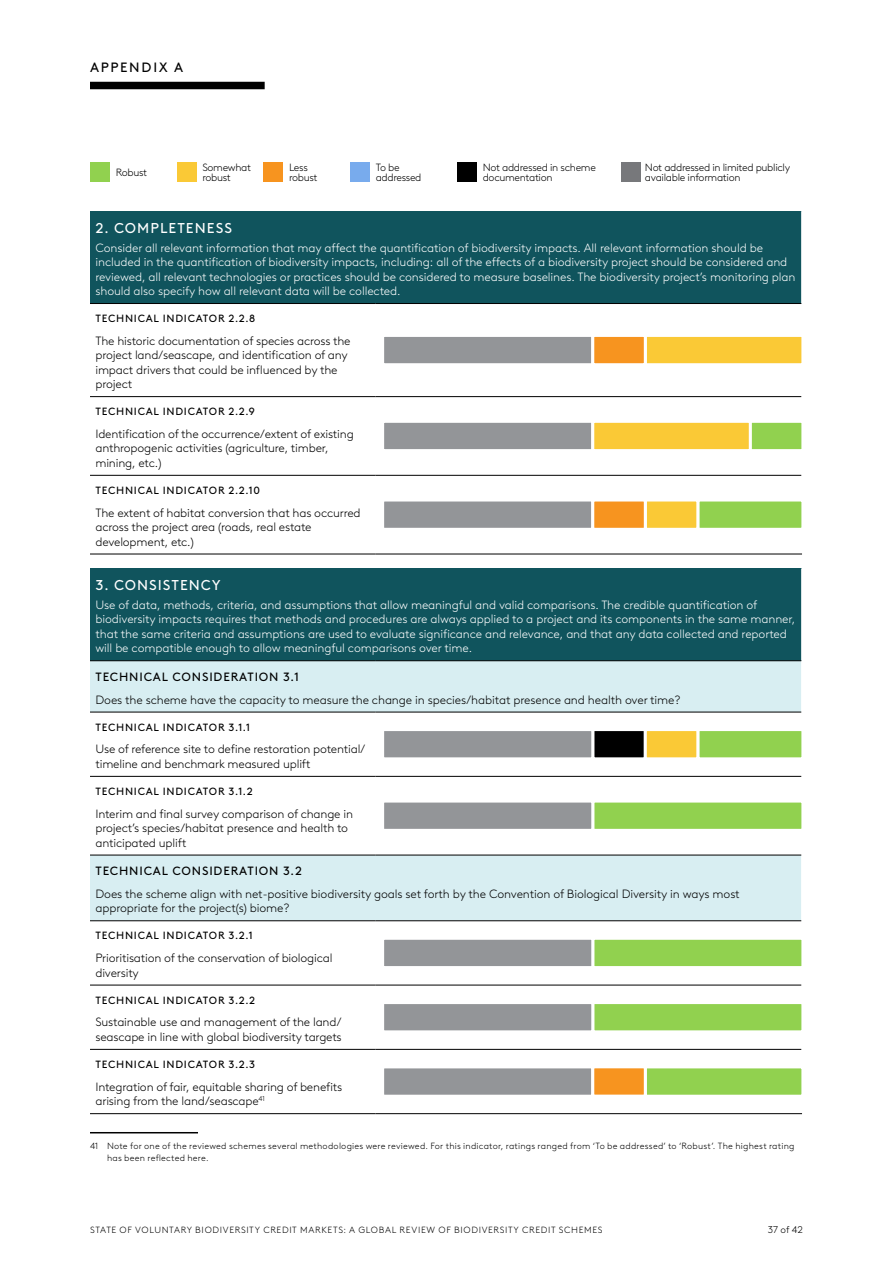
<style>
.page{position:relative;width:893px;height:1263px;background:#fff}
.page>*{position:absolute;margin:0;border:0;box-sizing:border-box;transform-origin:0 0}
.t1{font:14.25px "Brown LL";letter-spacing:.07em;color:#fff}
.t2{font:13.5px "Brown LL";letter-spacing:.13em;color:#000}
.t3{font:300 12px/14.4px "Brown LL";letter-spacing:-.015em;color:#000}
.t4{font:300 12px/14.4px "Brown LL";letter-spacing:-.01em;color:#fff}
.t5{font:12px "Brown LL";letter-spacing:.07em;color:#000}
.t6{font:10.5px "Brown LL";letter-spacing:.07em;color:#000}
.t7{font:300 10.5px/10.5px "Brown LL";letter-spacing:-.03em;color:#000}
.t8{font:300 9.75px "Brown LL";color:#000}
.t9{font:300 9px/12px "Brown LL";letter-spacing:.025em;color:#000}
.t10{font:300 9px "Brown LL";letter-spacing:.07em;color:#000}
</style>
<div class="page">
<div style="left:90px;top:82px;width:175px;height:7px;background:#000"></div>
<div style="left:90px;top:211px;width:712px;height:92px;background:#10545d"></div>
<svg style="left:90px;top:397px;width:711px;height:157px"></svg>
<hr style="left:801px;top:211px;width:1px;height:92px;background:#fff">
<hr style="left:375px;top:397px;width:1px;height:78px;background:#fff">
<hr style="left:375px;top:476px;width:1px;height:78px;background:#fff">
<hr style="left:90px;top:303px;width:286px;height:1px;background:#000">
<hr style="left:376px;top:303px;width:425px;height:1px;background:#000">
<hr style="left:90px;top:396px;width:286px;height:1px;background:#000">
<hr style="left:376px;top:396px;width:425px;height:1px;background:#000">
<hr style="left:90px;top:475px;width:286px;height:1px;background:#000">
<hr style="left:376px;top:475px;width:425px;height:1px;background:#000">
<hr style="left:90px;top:554px;width:286px;height:1px;background:#000">
<hr style="left:376px;top:554px;width:426px;height:1px;background:#000">
<div style="left:381px;top:334px;width:213px;height:32px;background:#939598;border:3px solid #fff"></div>
<div style="left:644px;top:334px;width:160px;height:32px;background:#fac936;border:3px solid #fff"></div>
<div style="left:591px;top:334px;width:56px;height:32px;background:#f7941f;border:3px solid #fff"></div>
<div style="left:381px;top:420px;width:213px;height:32px;background:#939598;border:3px solid #fff"></div>
<div style="left:591px;top:420px;width:161px;height:32px;background:#fac936;border:3px solid #fff"></div>
<div style="left:749px;top:420px;width:55px;height:32px;background:#91d14f;border:3px solid #fff"></div>
<div style="left:381px;top:498px;width:213px;height:33px;background:#939598;border:3px solid #fff"></div>
<div style="left:696px;top:498px;width:108px;height:33px;background:#91d14f;border:3px solid #fff"></div>
<div style="left:644px;top:498px;width:55px;height:33px;background:#fac936;border:3px solid #fff"></div>
<div style="left:591px;top:498px;width:56px;height:33px;background:#f7941f;border:3px solid #fff"></div>
<div style="left:90px;top:568px;width:712px;height:93px;background:#10545d"></div>
<div style="left:90px;top:661px;width:711px;height:51px;background:#d8eef2"></div>
<svg style="left:90px;top:775px;width:711px;height:274px"></svg>
<hr style="left:801px;top:568px;width:1px;height:93px;background:#fff">
<hr style="left:375px;top:712px;width:1px;height:64px;background:#fff">
<hr style="left:375px;top:777px;width:1px;height:78px;background:#fff">
<hr style="left:375px;top:921px;width:1px;height:64px;background:#fff">
<hr style="left:375px;top:985px;width:1px;height:64px;background:#fff">
<hr style="left:90px;top:660px;width:286px;height:1px;background:#000">
<hr style="left:376px;top:660px;width:425px;height:1px;background:#000">
<hr style="left:90px;top:712px;width:286px;height:1px;background:#000">
<hr style="left:376px;top:712px;width:425px;height:1px;background:#000">
<hr style="left:90px;top:776px;width:286px;height:1px;background:#000">
<hr style="left:376px;top:776px;width:425px;height:1px;background:#000">
<hr style="left:90px;top:855px;width:286px;height:1px;background:#000">
<hr style="left:376px;top:855px;width:425px;height:1px;background:#000">
<hr style="left:90px;top:920px;width:286px;height:1px;background:#000">
<hr style="left:376px;top:920px;width:425px;height:1px;background:#000">
<hr style="left:90px;top:985px;width:286px;height:1px;background:#000">
<hr style="left:376px;top:985px;width:425px;height:1px;background:#000">
<hr style="left:90px;top:1049px;width:286px;height:1px;background:#000">
<hr style="left:376px;top:1049px;width:425px;height:1px;background:#000">
<hr style="left:90px;top:1113px;width:286px;height:1px;background:#000">
<hr style="left:376px;top:1113px;width:426px;height:1px;background:#000">
<div style="left:696px;top:728px;width:108px;height:32px;background:#91d14f;border:3px solid #fff"></div>
<div style="left:593px;top:729px;width:52px;height:30px;background:#000"></div>
<div style="left:591px;top:728px;width:56px;height:32px;border:3px solid #fff"></div>
<div style="left:381px;top:728px;width:213px;height:32px;background:#939598;border:3px solid #fff"></div>
<div style="left:644px;top:728px;width:55px;height:32px;background:#fac936;border:3px solid #fff"></div>
<div style="left:591px;top:799px;width:213px;height:33px;background:#91d14f;border:3px solid #fff"></div>
<div style="left:381px;top:799px;width:213px;height:33px;background:#939598;border:3px solid #fff"></div>
<div style="left:591px;top:937px;width:213px;height:32px;background:#91d14f;border:3px solid #fff"></div>
<div style="left:381px;top:937px;width:213px;height:32px;background:#939598;border:3px solid #fff"></div>
<div style="left:591px;top:1001px;width:213px;height:32px;background:#91d14f;border:3px solid #fff"></div>
<div style="left:381px;top:1001px;width:213px;height:32px;background:#939598;border:3px solid #fff"></div>
<div style="left:644px;top:1065px;width:160px;height:33px;background:#91d14f;border:3px solid #fff"></div>
<div style="left:381px;top:1065px;width:213px;height:33px;background:#939598;border:3px solid #fff"></div>
<div style="left:591px;top:1065px;width:56px;height:32px;background:#f7941f;border:3px solid #fff"></div>
<hr style="left:90px;top:1132px;width:108px;height:1px;background:#000">
<div style="left:90px;top:162px;width:20px;height:20px;background:#91d14f"></div>
<div style="left:177px;top:162px;width:19px;height:20px;background:#fac936"></div>
<div style="left:263px;top:162px;width:20px;height:20px;background:#f7941f"></div>
<div style="left:350px;top:162px;width:20px;height:20px;background:#78abed"></div>
<div style="left:457px;top:162px;width:20px;height:20px;background:#000"></div>
<div style="left:621px;top:162px;width:19px;height:20px;background:#77787b"></div>
<p class="t2" style="left:90px;top:57px;width:95px">APPENDIX A</p>
<p class="t7" style="left:116px;top:166px;width:33px">Robust</p>
<p class="t7" style="left:202px;top:161px;width:50px">Somewhat robust</p>
<p class="t7" style="left:289px;top:161px;width:30px">Less robust</p>
<p class="t7" style="left:376px;top:161px;width:47px">To be addressed</p>
<p class="t7" style="left:483px;top:161px;width:115px">Not addressed in scheme documentation</p>
<p class="t7" style="left:645px;top:161px;width:147px">Not addressed in limited publicly available information</p>
<p class="t1" style="left:95px;top:218px;width:138px">2. COMPLETENESS</p>
<p class="t4" style="left:95px;top:240px;width:702px">Consider all relevant information that may affect the quantification of biodiversity impacts. All relevant information should be included in the quantification of biodiversity impacts, including: all of the effects of a biodiversity project should be considered and reviewed, all relevant technologies or practices should be considered to measure baselines. The biodiversity project’s monitoring plan should also specify how all relevant data will be collected.</p>
<p class="t6" style="left:96px;top:310px;width:161px">TECHNICAL INDICATOR 2.2.8</p>
<p class="t3" style="left:95px;top:333px;width:257px">The historic documentation of species across the project land/seascape, and identification of any impact drivers that could be influenced by the project</p>
<p class="t6" style="left:96px;top:404px;width:161px">TECHNICAL INDICATOR 2.2.9</p>
<p class="t3" style="left:95px;top:426px;width:260px">Identification of the occurrence/extent of existing anthropogenic activities (agriculture, timber, mining, etc.)</p>
<p class="t6" style="left:96px;top:482px;width:166px">TECHNICAL INDICATOR 2.2.10</p>
<p class="t3" style="left:95px;top:505px;width:267px">The extent of habitat conversion that has occurred across the project area (roads, real estate development, etc.)</p>
<p class="t1" style="left:95px;top:575px;width:127px">3. CONSISTENCY</p>
<p class="t4" style="left:95px;top:597px;width:701px">Use of data, methods, criteria, and assumptions that allow meaningful and valid comparisons. The credible quantification of biodiversity impacts requires that methods and procedures are always applied to a project and its components in the same manner, that the same criteria and assumptions are used to evaluate significance and relevance, and that any data collected and reported will be compatible enough to allow meaningful comparisons over time.</p>
<p class="t5" style="left:96px;top:667px;width:205px">TECHNICAL CONSIDERATION 3.1</p>
<p class="t3" style="left:95px;top:691px;width:587px">Does the scheme have the capacity to measure the change in species/habitat presence and health over time?</p>
<p class="t6" style="left:96px;top:719px;width:156px">TECHNICAL INDICATOR 3.1.1</p>
<p class="t3" style="left:95px;top:741px;width:272px">Use of reference site to define restoration potential/ timeline and benchmark measured uplift</p>
<p class="t6" style="left:96px;top:783px;width:159px">TECHNICAL INDICATOR 3.1.2</p>
<p class="t3" style="left:95px;top:806px;width:259px">Interim and final survey comparison of change in project’s species/habitat presence and health to anticipated uplift</p>
<p class="t5" style="left:96px;top:862px;width:208px">TECHNICAL CONSIDERATION 3.2</p>
<p class="t3" style="left:95px;top:886px;width:646px">Does the scheme align with net-positive biodiversity goals set forth by the Convention of Biological Diversity in ways most appropriate for the project(s) biome?</p>
<p class="t6" style="left:96px;top:928px;width:159px">TECHNICAL INDICATOR 3.2.1</p>
<p class="t3" style="left:95px;top:950px;width:239px">Prioritisation of the conservation of biological diversity</p>
<p class="t6" style="left:96px;top:992px;width:161px">TECHNICAL INDICATOR 3.2.2</p>
<p class="t3" style="left:95px;top:1014px;width:248px">Sustainable use and management of the land/ seascape in line with global biodiversity targets</p>
<p class="t6" style="left:96px;top:1056px;width:161px">TECHNICAL INDICATOR 3.2.3</p>
<p class="t3" style="left:95px;top:1079px;width:248px">Integration of fair, equitable sharing of benefits arising from the land/seascape<sup>41</sup></p>
<p class="t9" style="left:107px;top:1139px;width:689px;text-indent:-17px">41 Note for one of the reviewed schemes several methodologies were reviewed. For this indicator, ratings ranged from ‘To be addressed’ to ‘Robust’. The highest rating has been reflected here.</p>
<p class="t10" style="left:90px;top:1223px;width:514px">STATE OF VOLUNTARY BIODIVERSITY CREDIT MARKETS: A GLOBAL REVIEW OF BIODIVERSITY CREDIT SCHEMES</p>
<p class="t8" style="left:768px;top:1223px;width:37px">37 of 42</p>
</div>
